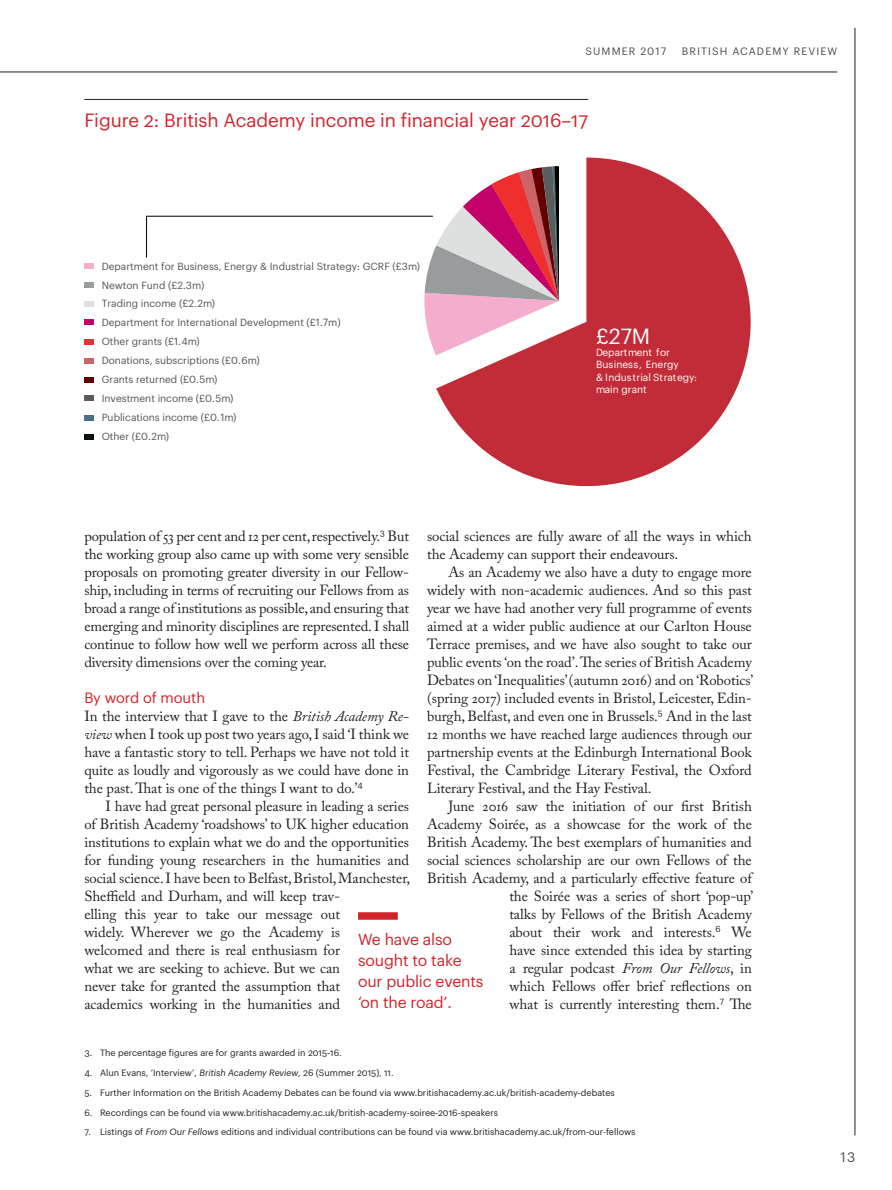
<style>
.page{position:relative;width:892px;height:1190px;background:#fff}
.page>*{position:absolute;margin:0;border:0;box-sizing:border-box;transform-origin:0 0}
.t1{font:21.45px "Graphik";color:#fff}
.t2{font:18.75px "Graphik";letter-spacing:-.005em;color:#d1232a}
.t3{font:15.75px/21px "Graphik";letter-spacing:-.01em;color:#d1232a}
.t4{font:14.7px/18px "Adobe Caslon Pro";letter-spacing:-.005em;color:#231f20;text-align:justify}
.t5{font:14.7px "Graphik";letter-spacing:-.005em;color:#d1232a}
.t6{font:13.5px "Graphik";color:#4b4c4d}
.t7{font:10.5px "Graphik";letter-spacing:.105em;color:#4b4c4d}
.t8{font:10.2px/18.9px "Graphik";color:#515455}
.t9{font:10.2px/12.1px "Graphik";color:#fff}
.t10{font:9px "Graphik";color:#231f20}
.s1{font-style:italic}
</style>
<div class="page">
<hr style="left:0;top:72px;width:837px;height:1px;background:#231f20">
<hr style="left:854px;top:28px;width:1px;height:1107px;background:#231f20">
<svg style="left:436px;top:157px;width:314px;height:329px;fill:#c22c38"></svg>
<div style="left:84px;top:282px;width:9px;height:5px;background:#999c9d"></div>
<div style="left:84px;top:319px;width:9px;height:5px;background:#c4016b"></div>
<div style="left:84px;top:358px;width:9px;height:5px;background:#cc6368"></div>
<div style="left:84px;top:395px;width:9px;height:6px;background:#5a5d5e"></div>
<div style="left:84px;top:263px;width:10px;height:6px;background:#f5adce"></div>
<div style="left:84px;top:301px;width:10px;height:6px;background:#dedfdf"></div>
<div style="left:84px;top:339px;width:10px;height:5px;background:#ee2f2d"></div>
<div style="left:84px;top:377px;width:10px;height:5px;background:#610000"></div>
<div style="left:84px;top:415px;width:10px;height:5px;background:#487284"></div>
<div style="left:84px;top:434px;width:9px;height:5px;background:#0c0f12"></div>
<svg style="left:146px;top:166px;width:413px;height:189px"></svg>
<hr style="left:84px;top:99px;width:504px;height:1px;background:#231f20">
<div style="left:358px;top:912px;width:40px;height:7px;background:#d1232a"></div>
<p class="t7" style="left:585px;top:43px;width:82px">SUMMER 2017</p>
<p class="t7" style="left:681px;top:43px;width:157px">BRITISH ACADEMY REVIEW</p>
<p class="t2" style="left:84px;top:106px;width:505px">Figure 2: British Academy income in financial year 2016–17</p>
<p class="t8" style="left:102px;top:255px;width:320px">Department for Business, Energy &amp; Industrial Strategy: GCRF (£3m)</p>
<p class="t8" style="left:102px;top:293px;width:115px">Trading income (£2.2m)</p>
<p class="t8" style="left:102px;top:331px;width:100px">Other grants (£1.4m)</p>
<p class="t8" style="left:102px;top:369px;width:117px">Grants returned (£0.5m)</p>
<p class="t8" style="left:102px;top:407px;width:136px">Publications income (£0.1m)<br>Other (£0.2m)</p>
<p class="t8" style="left:102px;top:274px;width:104px">Newton Fund (£2.3m)</p>
<p class="t8" style="left:102px;top:312px;width:240px">Department for International Development (£1.7m)</p>
<p class="t8" style="left:102px;top:350px;width:160px">Donations, subscriptions (£0.6m)</p>
<p class="t8" style="left:102px;top:388px;width:133px">Investment income (£0.5m)</p>
<p class="t1" style="left:596px;top:320px;width:56px">£27M</p>
<p class="t9" style="left:596px;top:345px;width:102px">Department for<br>Business, Energy<br>&amp; Industrial Strategy: main grant</p>
<p class="t4" style="left:84px;top:526px;width:326px">population of 53 per cent and 12 per cent, respectively.<sup>3</sup> But the working group also came up with some very sensible proposals on promoting greater diversity in our Fellow&shy;ship, including in terms of recruiting our Fellows from as broad a range of institutions as possible, and ensuring that emerging and minority disciplines are represented. I shall continue to follow how well we perform across all these diversity dimensions over the coming year.</p>
<p class="t5" style="left:84px;top:686px;width:122px">By word of mouth</p>
<p class="t4" style="left:84px;top:706px;width:326px">In the interview that I gave to the <span class="s1">British Academy Re-</span></p>
<p class="t4" style="left:84px;top:724px;width:326px"><span class="s1">view</span> when I took up post two years ago, I said ‘I think we</p>
<p class="t4" style="left:84px;top:743px;width:326px">have a fantastic story to tell. Perhaps we have not told it</p>
<p class="t4" style="left:84px;top:761px;width:326px">quite as loudly and vigorously as we could have done in</p>
<p class="t4" style="left:84px;top:779px;width:280px">the past. That is one of the things I want to do.’<sup>4</sup></p>
<p class="t4" style="left:106px;top:796px;width:305px">I have had great personal pleasure in leading a series</p>
<p class="t4" style="left:84px;top:814px;width:326px">of British Academy ‘roadshows’ to UK higher education</p>
<p class="t4" style="left:84px;top:832px;width:326px">institutions to explain what we do and the opportunities</p>
<p class="t4" style="left:84px;top:850px;width:326px">for funding young researchers in the humanities and</p>
<p class="t4" style="left:84px;top:868px;width:327px">social science. I have been to Belfast, Bristol, Manchester,</p>
<p class="t4" style="left:84px;top:886px;width:257px">Sheffield and Durham, and will keep trav-</p>
<p class="t4" style="left:84px;top:904px;width:257px">elling this year to take our message out</p>
<p class="t4" style="left:84px;top:922px;width:257px">widely. Wherever we go the Academy is</p>
<p class="t4" style="left:84px;top:940px;width:257px">welcomed and there is real enthusiasm for</p>
<p class="t4" style="left:84px;top:958px;width:257px">what we are seeking to achieve. But we can</p>
<p class="t4" style="left:84px;top:976px;width:257px">never take for granted the assumption that</p>
<p class="t4" style="left:84px;top:995px;width:257px">academics working in the humanities and</p>
<p class="t10" style="left:84px;top:1045px;width:259px">3. The percentage figures are for grants awarded in 2015-16.</p>
<p class="t10" style="left:84px;top:1065px;width:311px">4. Alun Evans, ‘Interview’, <span class="s1">British Academy Review</span>, 26 (Summer 2015), 11.</p>
<p class="t10" style="left:84px;top:1085px;width:532px">5. Further Information on the British Academy Debates can be found via www.britishacademy.ac.uk/british-academy-debates</p>
<p class="t10" style="left:84px;top:1105px;width:415px">6. Recordings can be found via www.britishacademy.ac.uk/british-academy-soiree-2016-speakers</p>
<p class="t10" style="left:84px;top:1125px;width:552px">7. Listings of <span class="s1">From Our Fellows</span> editions and individual contributions can be found via www.britishacademy.ac.uk/from-our-fellows</p>
<p class="t4" style="left:427px;top:526px;width:326px">social sciences are fully aware of all the ways in which</p>
<p class="t4" style="left:427px;top:544px;width:253px">the Academy can support their endeavours.</p>
<p class="t4" style="left:448px;top:562px;width:305px">As an Academy we also have a duty to engage more</p>
<p class="t4" style="left:427px;top:580px;width:326px">widely with non-academic audiences. And so this past</p>
<p class="t4" style="left:427px;top:598px;width:326px">year we have had another very full programme of events</p>
<p class="t4" style="left:427px;top:616px;width:326px">aimed at a wider public audience at our Carlton House</p>
<p class="t4" style="left:427px;top:634px;width:326px">Terrace premises, and we have also sought to take our</p>
<p class="t4" style="left:427px;top:652px;width:326px">public events ‘on the road’. The series of British Academy</p>
<p class="t4" style="left:427px;top:670px;width:328px">Debates on ‘Inequalities’ (autumn 2016) and on ‘Robotics’</p>
<p class="t4" style="left:427px;top:688px;width:326px">(spring 2017) included events in Bristol, Leicester, Edin-</p>
<p class="t4" style="left:427px;top:706px;width:326px">burgh, Belfast, and even one in Brussels.<sup>5</sup> And in the last</p>
<p class="t4" style="left:427px;top:724px;width:326px">12 months we have reached large audiences through our</p>
<p class="t4" style="left:427px;top:742px;width:326px">partnership events at the Edinburgh International Book</p>
<p class="t4" style="left:427px;top:760px;width:326px">Festival, the Cambridge Literary Festival, the Oxford</p>
<p class="t4" style="left:427px;top:778px;width:226px">Literary Festival, and the Hay Festival.</p>
<p class="t4" style="left:448px;top:796px;width:305px">June 2016 saw the initiation of our first British</p>
<p class="t4" style="left:427px;top:814px;width:326px">Academy Soirée, as a showcase for the work of the</p>
<p class="t4" style="left:427px;top:832px;width:326px">British Academy. The best exemplars of humanities and</p>
<p class="t4" style="left:427px;top:850px;width:326px">social sciences scholarship are our own Fellows of the</p>
<p class="t4" style="left:427px;top:868px;width:326px">British Academy, and a particularly effective feature of</p>
<p class="t4" style="left:509px;top:886px;width:245px">the Soirée was a series of short ‘pop-up’</p>
<p class="t4" style="left:509px;top:904px;width:244px">talks by Fellows of the British Academy</p>
<p class="t4" style="left:509px;top:923px;width:244px">about their work and interests.<sup>6</sup> We</p>
<p class="t4" style="left:509px;top:940px;width:244px">have since extended this idea by starting</p>
<p class="t4" style="left:509px;top:958px;width:244px">a regular podcast <span class="s1">From Our Fellows</span>, in</p>
<p class="t4" style="left:509px;top:976px;width:244px">which Fellows offer brief reflections on</p>
<p class="t4" style="left:509px;top:994px;width:244px">what is currently interesting them.<sup>7</sup> The</p>
<p class="t3" style="left:358px;top:927px;width:127px">We have also sought to take our public events ‘on the road’.</p>
<p class="t6" style="left:840px;top:1146px;width:16px">13</p>
</div>
